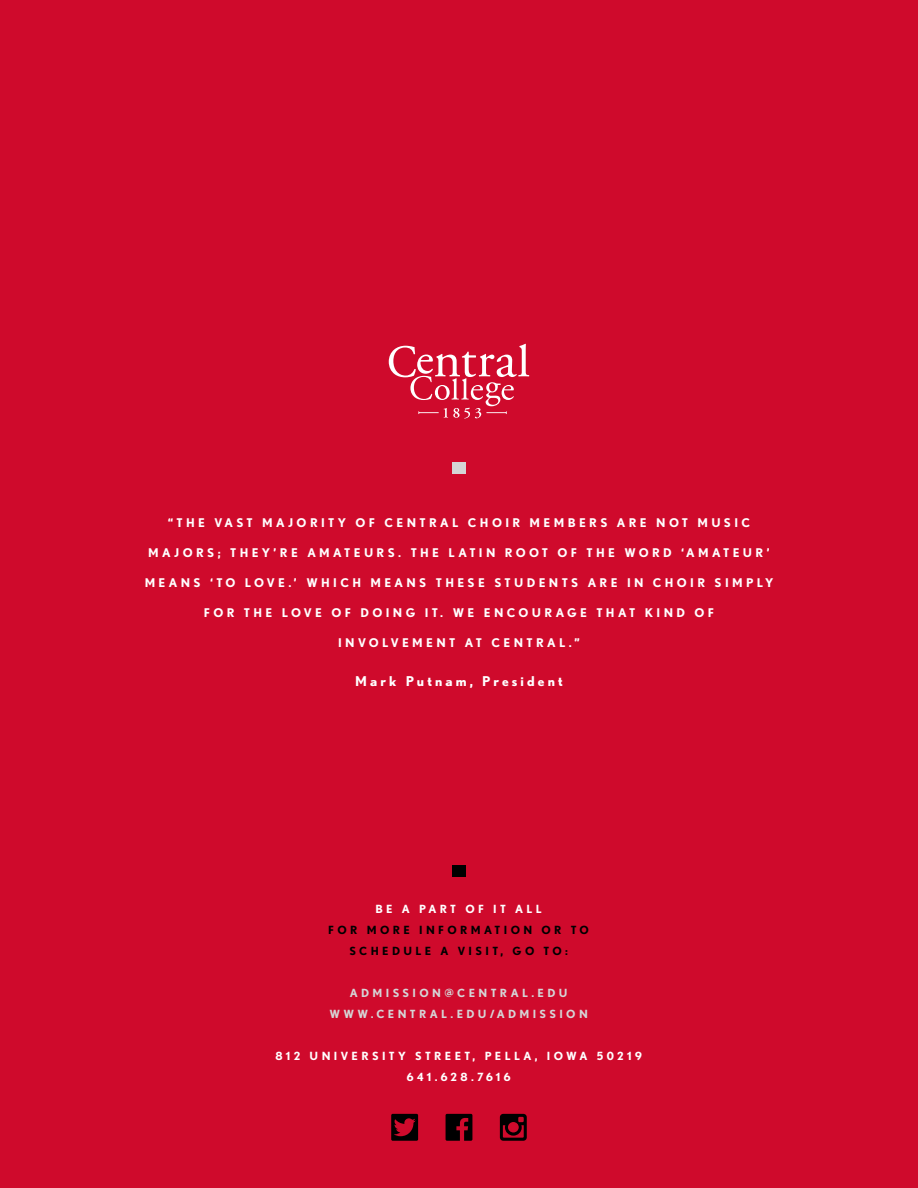
<style>
.page{position:relative;width:918px;height:1188px;background:#cf0a2c}
.page>*{position:absolute;margin:0;border:0;box-sizing:border-box;transform-origin:0 0}
.t1{font:700 13.5px "Nobel";color:#fff}
.t2{font:700 12px "Nobel";letter-spacing:.28em;color:#fff}
.t3{font:700 11.25px/21px "Nobel";letter-spacing:.3em;color:#fff;text-align:center}
.t4{font:700 11.25px/21px "Nobel";letter-spacing:.3em;color:#d5d5d6;text-align:center}
.t5{font:700 11.25px/21px "Nobel";letter-spacing:.3em;color:#000;text-align:center}
</style>
<div class="page">
<div style="left:452px;top:462px;width:14px;height:12px;background:#d5d5d6"></div>
<svg style="left:389px;top:344px;width:140px;height:75px"></svg>
<div style="left:452px;top:866px;width:13px;height:11px;background:#000"></div>
<svg style="left:446px;top:1114px;width:26px;height:27px"></svg>
<svg style="left:391px;top:1114px;width:27px;height:27px"></svg>
<svg style="left:500px;top:1114px;width:27px;height:27px"></svg>
<p class="t2" style="left:168px;top:515px;width:581px">“THE VAS T MAJO RITY O F CENTRAL CHO IR MEMBERS ARE NO T MUS IC</p>
<p class="t2" style="left:148px;top:545px;width:623px">MAJO RS ; THEY’RE AMATEURS . THE LATIN ROO T O F THE WO RD ‘AMATEUR’</p>
<p class="t2" style="left:145px;top:575px;width:630px">MEANS ‘TO LO VE.’ WHIC H MEANS THES E S TUDENTS ARE IN C HO IR S IMPLY</p>
<p class="t2" style="left:204px;top:605px;width:512px">FO R THE LO VE O F DO ING IT. WE ENCO URAGE THAT KIND O F</p>
<p class="t2" style="left:338px;top:635px;width:243px">INVOL VEMENT AT CENTRAL .”</p>
<p class="t1" style="left:355px;top:673px;width:209px">M ARK PUTNAM, PRESIDENT</p>
<p class="t3" style="left:375px;top:899px;width:9px">BE</p>
<p class="t3" style="left:402px;top:899px;width:28px">A PART</p>
<p class="t3" style="left:465px;top:899px;width:35px">OF IT</p>
<p class="t3" style="left:515px;top:899px;width:28px">ALL</p>
<p class="t5" style="left:328px;top:920px;width:259px">FO R MO RE INFO RMATIO N O R TO<br>SC HEDUL E A VIS IT, GO TO :</p>
<p class="t4" style="left:329px;top:983px;width:260px">ADMISS IO N@C ENTRAL .EDU<br>WWW.C ENTRAL .EDU/ADMISS IO N</p>
<p class="t3" style="left:275px;top:1046px;width:368px">812 U NIVERS ITY STREET, PELL A, IO WA 50219<br>641.628.7616</p>
</div>
